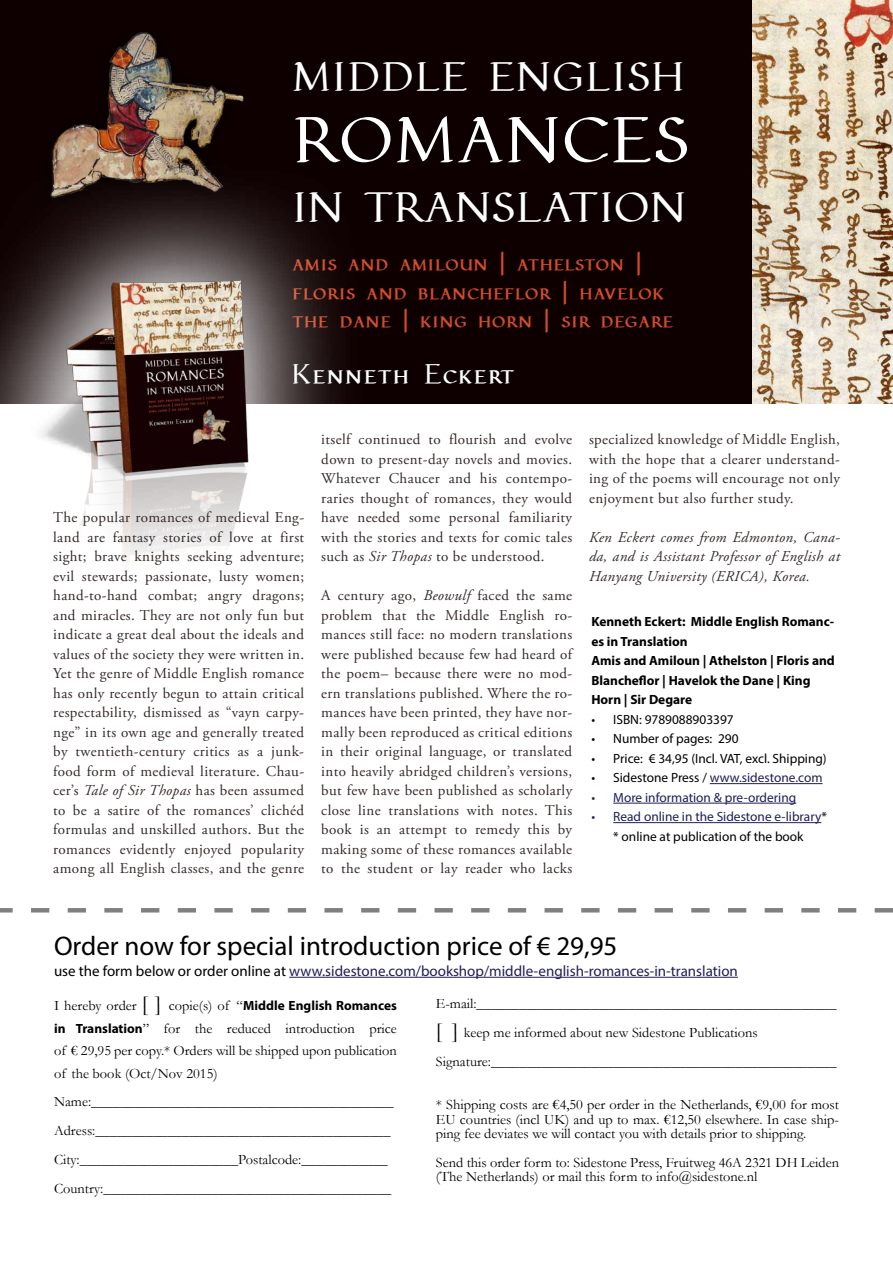
<style>
.page{position:relative;width:893px;height:1263px;background:#fff}
.page>*{position:absolute;margin:0;border:0;box-sizing:border-box;transform-origin:0 0}
.t1{font:69.9px "Pfeffer Mediaeval";letter-spacing:.22em;color:#fff}
.t2{font:45.6px "Pfeffer Mediaeval";letter-spacing:.205em;color:#fff}
.t3{font:44.25px "Pfeffer Mediaeval";color:#fff}
.t4{font:30px "Pfeffer Mediaeval";letter-spacing:.05em;color:#fff}
.t5{font:27px "Myriad Pro";color:#000}
.t6{font:25.05px/28.7px "Pfeffer Mediaeval";letter-spacing:.02em;color:#d24d2b}
.t7{font:15px/19.5px "Adobe Garamond Pro";letter-spacing:.025em;color:#342a28;text-align:justify}
.t8{font:italic 15px/19.5px "Adobe Garamond Pro";letter-spacing:.025em;color:#342a28;text-align:justify}
.t9{font:15px "Myriad Pro";color:#1f1e59}
.t10{font:14.4px/28.8px "Garamond";color:#000}
.t11{font:700 13.35px/19.5px "Myriad Pro";color:#000}
.t12{font:13.35px/19.5px "Myriad Pro";color:#1f1e59;text-align:center}
.t13{font:13.35px "Myriad Pro";color:#000}
.s1{font-style:italic}
.s2{color:#000}
.s3{font-size:21.6px}
.s4{font-family:"Myriad Pro";font-weight:700;font-size:13.35px}
</style>
<div class="page">
<div style="left:0;top:0;width:893px;height:404px;background:#0f0000"></div>
<img style="left:51px;top:32px;width:193px;height:133px">
<img style="left:753px;top:0;width:140px;height:404px">
<svg style="left:0;top:908px;width:893px;height:4px"></svg>
<svg style="left:0;top:165px;width:341px;height:239px"></svg>
<img style="left:30px;top:267px;width:256px;height:295px">
<hr style="left:710px;top:783px;width:112px;height:1px;background:#1f1e59">
<hr style="left:613px;top:803px;width:183px;height:1px;background:#1f1e59">
<hr style="left:613px;top:822px;width:208px;height:1px;background:#1f1e59">
<hr style="left:289px;top:977px;width:449px;height:1px;background:#1f1e59">
<h3 class="t3" style="left:293px;top:49px;width:392px">Middle English</h3>
<h1 class="t1" style="left:293px;top:96px;width:398px">romances</h1>
<h2 class="t2" style="left:293px;top:179px;width:394px">in translation</h2>
<h3 class="t6" style="left:292px;top:247px;width:382px">amis and amiloun | athelston | floris and blancheflor | havelok the dane | king horn | sir degare</h3>
<h3 class="t4" style="left:292px;top:355px;width:224px">Kenneth Eckert</h3>
<p class="t7" style="left:53px;top:508px;width:252px">The popular romances of medieval Eng&shy;land are fantasy stories of love at first sight; brave knights seeking adventure; evil stewards; passionate, lusty women; hand-to-hand combat; angry dragons; and miracles. They are not only fun but indicate a great deal about the ideals and values of the society they were written in.<br>Yet the genre of Middle English romance has only recently begun to attain critical respectability, dismissed as “vayn carpy&shy;nge” in its own age and generally treated by twentieth-century critics as a junk&shy;food form of medieval literature. Chau&shy;cer’s <span class="s1">Tale of Sir Thopas</span> has been assumed to be a satire of the romances’ clichéd formulas and unskilled authors. But the romances evidently enjoyed popularity among all English classes, and the genre</p>
<p class="t7" style="left:321px;top:430px;width:252px">itself continued to flourish and evolve down to present-day novels and movies.<br>Whatever Chaucer and his contempo&shy;raries thought of romances, they would have needed some personal familiarity with the stories and texts for comic tales such as <span class="s1">Sir Thopas</span> to be understood.</p>
<p class="t7" style="left:321px;top:586px;width:252px">A century ago, <span class="s1">Beowulf</span> faced the same problem that the Middle English ro&shy;mances still face: no modern translations were published because few had heard of the poem– because there were no mod&shy;ern translations published. Where the ro&shy;mances have been printed, they have nor&shy;mally been reproduced as critical editions in their original language, or translated into heavily abridged children’s versions, but few have been published as scholarly close line translations with notes. This book is an attempt to remedy this by making some of these romances available to the student or lay reader who lacks</p>
<p class="t7" style="left:589px;top:430px;width:252px">specialized knowledge of Middle English, with the hope that a clearer understand&shy;ing of the poems will encourage not only enjoyment but also further study.</p>
<p class="t8" style="left:589px;top:527px;width:252px">Ken Eckert comes from Edmonton, Cana&shy;da, and is Assistant Professor of English at Hanyang University (ERICA), Korea.</p>
<p class="t11" style="left:591px;top:612px;width:245px">Kenneth Eckert: Middle English Romanc&shy;es in Translation<br>Amis and Amiloun | Athelston | Floris and<br>Blancheflor | Havelok the Dane | King<br>Horn | Sir Degare</p>
<p class="t13" style="left:591px;top:711px;width:144px">• ISBN: 9789088903397</p>
<p class="t13" style="left:591px;top:731px;width:149px">• Number of pages: 290</p>
<p class="t13" style="left:591px;top:750px;width:237px">• Price: € 34,95 (Incl. VAT, excl. Shipping)</p>
<p class="t12" style="left:591px;top:768px;width:233px"><span class="s2">• Sidestone Press /</span> www.sidestone.com</p>
<p class="t12" style="left:591px;top:787px;width:206px">• More information &amp; pre-ordering</p>
<p class="t12" style="left:591px;top:807px;width:237px">• Read online in the Sidestone e-library<span class="s2">* * online at publication of the book</span></p>
<h3 class="t5" style="left:54px;top:929px;width:565px">Order now for special introduction price of € 29,95</h3>
<p class="t10" style="left:54px;top:994px;width:344px;line-height:22.5px;text-align:justify">I hereby order <span class="s3">[ ]</span> copie(s) of “<span class="s4">Middle English Romances in Translation</span>” for the reduced introduction price of € 29,95 per copy.* Orders will be shipped upon publication of the book (Oct/Nov 2015)</p>
<p class="t10" style="left:54px;top:1087px;width:341px">Name:__________________________________________ Adress:_________________________________________ City:______________________Postalcode:____________ Country:________________________________________</p>
<p class="t9" style="left:54px;top:961px;width:685px"><span class="s2">use the form below or order online at</span> www.sidestone.com/bookshop/middle-english-romances-in-translation</p>
<p class="t10" style="left:436px;top:989px;width:402px">E-mail:__________________________________________________ <span class="s3">[ ]</span> keep me informed about new Sidestone Publications<br>Signature:________________________________________________</p>
<p class="t10" style="left:436px;top:1097px;width:404px;line-height:14.4px;text-align:justify">* Shipping costs are €4,50 per order in the Netherlands, €9,00 for most EU countries (incl UK) and up to max. €12,50 elsewhere. In case ship&shy;ping fee deviates we will contact you with details prior to shipping.</p>
<p class="t10" style="left:436px;top:1155px;width:405px;line-height:14.4px">Send this order form to: Sidestone Press, Fruitweg 46A 2321 DH Leiden (The Netherlands) or mail this form to info@sidestone.nl</p>
</div>
